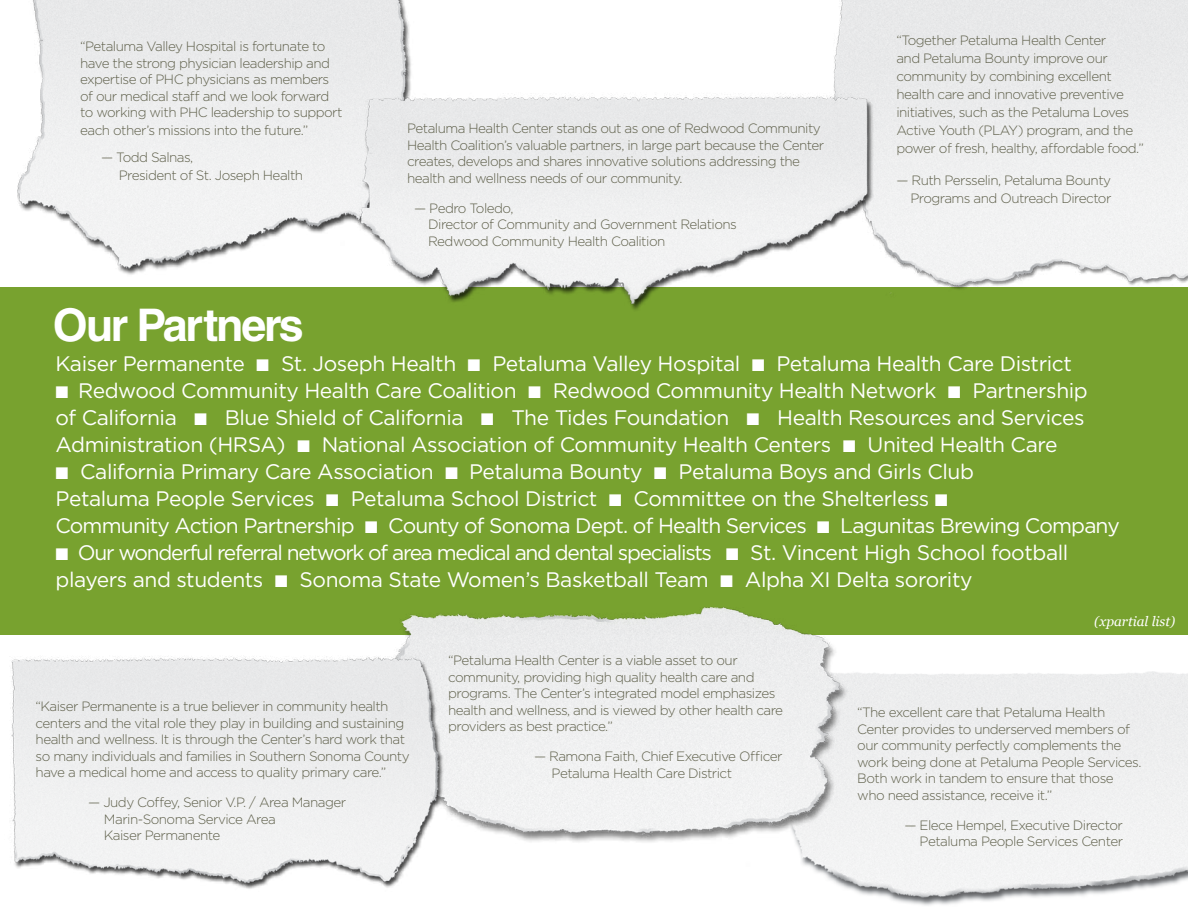
<style>
.page{position:relative;width:1188px;height:918px;background:#fff}
.page>*{position:absolute;margin:0;border:0;box-sizing:border-box;transform-origin:0 0}
.t1{font:700 45px "Helvetica";color:#fff}
.t2{font:21px/27px "Gotham";letter-spacing:-.02em;color:#fff}
.t3{font:300 13.5px/16.5px "Gotham";letter-spacing:-.04em;color:#5f604b}
.t4{font:italic 13.5px "Georgia";color:#fff}
.s1{font-family:"European Pi Three";font-size:19.5px}
</style>
<div class="page">
<div style="left:0;top:287px;width:1188px;height:348px;background:#78a22f"></div>
<img style="left:809px;top:671px;width:379px;height:235px">
<img style="left:401px;top:607px;width:463px;height:259px">
<img style="left:17px;top:0;width:394px;height:275px">
<img style="left:834px;top:0;width:354px;height:294px">
<img style="left:341px;top:83px;width:542px;height:227px">
<img style="left:11px;top:646px;width:442px;height:243px">
<p class="t3" style="left:80px;top:38px;width:264px">“Petaluma Valley Hospital is fortunate to have the strong physician leadership and expertise of PHC physicians as members of our medical staff and we look forward to working with PHC leadership to support</p>
<p class="t3" style="left:80px;top:122px;width:230px">each other’s missions into the future.”</p>
<p class="t3" style="left:119px;top:148px;width:186px;line-height:18px;text-indent:-18px">— Todd Salnas,<br>President of St. Joseph Health</p>
<p class="t3" style="left:407px;top:120px;width:419px">Petaluma Health Center stands out as one of Redwood Community Health Coalition’s valuable partners, in large part because the Center creates, develops and shares innovative solutions addressing the health and wellness needs of our community.</p>
<p class="t3" style="left:428px;top:199px;width:310px;text-indent:-14px">— Pedro Toledo,<br>Director of Community and Government Relations<br>Redwood Community Health Coalition</p>
<p class="t3" style="left:896px;top:31px;width:249px;line-height:18px">“Together Petaluma Health Center<br>and Petaluma Bounty improve our community by combining excellent health care and innovative preventive initiatives, such as the Petaluma Loves Active Youth (PLAY) program, and the power of fresh, healthy, affordable food.”</p>
<p class="t3" style="left:896px;top:170px;width:217px;line-height:18px;text-align:right">— Ruth Persselin, Petaluma Bounty<br>Programs and Outreach Director</p>
<h1 class="t1" style="left:53px;top:298px;width:253px">Our Partners</h1>
<p class="t2" style="left:55px;top:349px;width:1066px">Kaiser Permanente <span class="s1">K</span> St. Joseph Health <span class="s1">K</span> Petaluma Valley Hospital <span class="s1">K</span> Petaluma Health Care District<br><span class="s1">K</span> Redwood Community Health Care Coalition <span class="s1">K</span> Redwood Community Health Network <span class="s1">K</span> Partnership<br>of California <span class="s1">K</span> Blue Shield of California <span class="s1">K</span> The Tides Foundation <span class="s1">K</span> Health Resources and Services Administration (HRSA) <span class="s1">K</span> National Association of Community Health Centers <span class="s1">K</span> United Health Care<br><span class="s1">K</span> California Primary Care Association <span class="s1">K</span> Petaluma Bounty <span class="s1">K</span> Petaluma Boys and Girls Club<br>Petaluma People Services <span class="s1">K</span> Petaluma School District <span class="s1">K</span> Committee on the Shelterless <span class="s1">K<br></span>Community Action Partnership <span class="s1">K</span> County of Sonoma Dept. of Health Services <span class="s1">K</span> Lagunitas Brewing Company <span class="s1">K</span> Our wonderful referral network of area medical and dental specialists <span class="s1">K</span> St. Vincent High School football players and students <span class="s1">K</span> Sonoma State Women’s Basketball Team <span class="s1">K</span> Alpha XI Delta sorority</p>
<p class="t3" style="left:36px;top:698px;width:376px">“Kaiser Permanente is a true believer in community health centers and the vital role they play in building and sustaining health and wellness. It is through the Center’s hard work that so many individuals and families in Southern Sonoma County have a medical home and access to quality primary care.”</p>
<p class="t3" style="left:104px;top:794px;width:244px;text-indent:-16px">— Judy Coffey, Senior V.P. / Area Manager<br>Marin-Sonoma Service Area<br>Kaiser Permanente</p>
<p class="t3" style="left:448px;top:652px;width:336px">“Petaluma Health Center is a viable asset to our community, providing high quality health care and programs. The Center’s integrated model emphasizes health and wellness, and is viewed by other health care providers as best practice.”</p>
<p class="t3" style="left:552px;top:748px;width:232px;text-indent:-18px">— Ramona Faith, Chief Executive Officer<br>Petaluma Health Care District</p>
<p class="t4" style="left:1094px;top:613px;width:83px">(xpartial list)</p>
<p class="t3" style="left:857px;top:704px;width:286px">“The excellent care that Petaluma Health Center provides to underserved members of our community perfectly complements the work being done at Petaluma People Services.<br>Both work in tandem to ensure that those who need assistance, receive it.”</p>
<p class="t3" style="left:904px;top:816px;width:220px;text-align:right">— Elece Hempel, Executive Director<br>Petaluma People Services Center</p>
</div>
